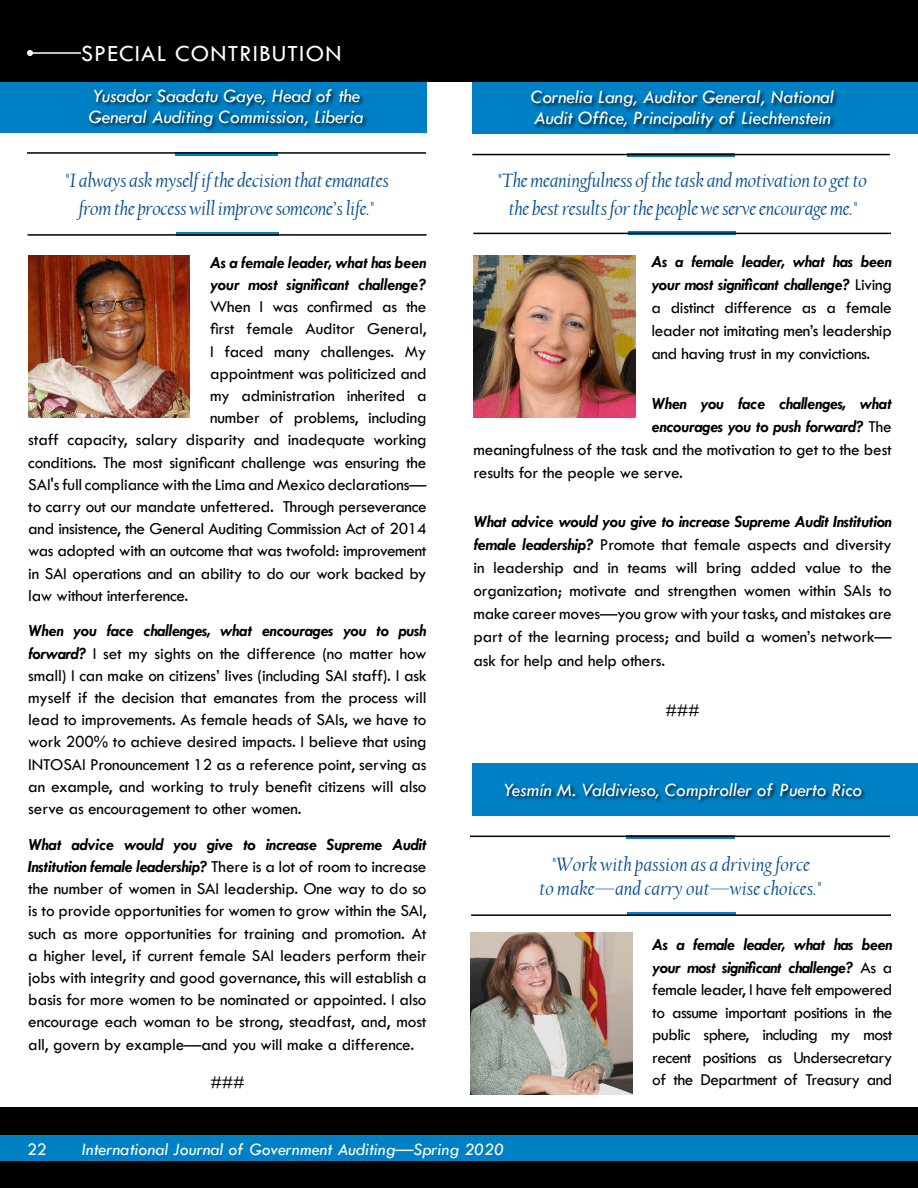
<style>
.page{position:relative;width:918px;height:1188px;background:#fff}
.page>*{position:absolute;margin:0;border:0;box-sizing:border-box;transform-origin:0 0}
.t1{font:24px "Tw Cen";letter-spacing:.05em;color:#fff}
.t2{font:italic 20.25px "Californian FB";letter-spacing:-.015em;color:#074e92}
.t3{font:italic 19.5px "Tw Cen";letter-spacing:-.01em;color:#fff}
.t4{font:italic 18px "Tw Cen";color:#fff}
.t5{font:18px "Tw Cen";color:#fff}
.t6{font:17.25px/22.2px "Tw Cen";letter-spacing:-.01em;color:#000;text-align:justify}
.t7{font:italic 700 17.25px "Tw Cen";letter-spacing:-.01em;color:#000}
.s1{font-weight:700;font-style:italic}
.s2{font-weight:400;font-style:normal}
</style>
<div class="page">
<div style="left:0;top:1107px;width:918px;height:81px;background:#000"></div>
<div style="left:0;top:1135px;width:918px;height:26px;background:#0080c4"></div>
<div style="left:0;top:80px;width:427px;height:52px;background:#0080c4"></div>
<div style="left:88px;top:89px;width:281px;height:43px;background:#000;opacity:.75"></div>
<div style="left:472px;top:81px;width:446px;height:53px;background:#0080c4"></div>
<div style="left:531px;top:90px;width:308px;height:44px;background:#000;opacity:.75"></div>
<div style="left:472px;top:763px;width:446px;height:52px;background:#0080c4"></div>
<div style="left:504px;top:782px;width:363px;height:23px;background:#000;opacity:.75"></div>
<div style="left:0;top:0;width:918px;height:81px;background:#000"></div>
<hr style="left:30px;top:52px;width:51px;height:2px;background:#fff">
<svg style="left:27px;top:50px;width:6px;height:6px"></svg>
<img style="left:470px;top:932px;width:162px;height:162px">
<img style="left:473px;top:255px;width:162px;height:162px">
<hr style="left:628px;top:231px;width:108px;height:3px;background:#0080c4">
<hr style="left:473px;top:233px;width:418px;height:1px;background:#000">
<hr style="left:627px;top:154px;width:108px;height:3px;background:#0080c4">
<hr style="left:472px;top:154px;width:418px;height:1px;background:#000">
<hr style="left:627px;top:913px;width:108px;height:3px;background:#0080c4">
<hr style="left:471px;top:914px;width:420px;height:2px;background:#000">
<hr style="left:626px;top:836px;width:108px;height:3px;background:#0080c4">
<hr style="left:470px;top:836px;width:420px;height:1px;background:#000">
<img style="left:28px;top:255px;width:162px;height:162px">
<hr style="left:175px;top:152px;width:103px;height:3px;background:#0080c4">
<hr style="left:27px;top:152px;width:399px;height:2px;background:#000">
<hr style="left:176px;top:233px;width:103px;height:3px;background:#0080c4">
<hr style="left:28px;top:234px;width:399px;height:2px;background:#000">
<p class="t1" style="left:81px;top:39px;width:262px">SPECIAL CONTRIBUTION</p>
<p class="t1" style="left:81px;top:39px;width:187px">FEATURE STORIES</p>
<p class="t3" style="left:92px;top:84px;width:270px">Yusador Saadatu Gaye, Head of the</p>
<p class="t3" style="left:89px;top:105px;width:276px">General Auditing Commission, Liberia</p>
<p class="t2" style="left:64px;top:169px;width:326px">"I always ask myself if the decision that emanates</p>
<p class="t2" style="left:79px;top:197px;width:298px">from the process will improve someone’s life."</p>
<p class="t7" style="left:210px;top:252px;width:218px">As a female leader, what has been</p>
<p class="t7" style="left:210px;top:274px;width:218px">your most significant challenge?</p>
<p class="t6" style="left:210px;top:296px;width:218px">When I was confirmed as the</p>
<p class="t6" style="left:210px;top:318px;width:218px">first female Auditor General,</p>
<p class="t6" style="left:210px;top:340px;width:218px">I faced many challenges. My</p>
<p class="t6" style="left:210px;top:362px;width:218px">appointment was politicized and</p>
<p class="t6" style="left:210px;top:384px;width:218px">my administration inherited a</p>
<p class="t6" style="left:210px;top:407px;width:218px">number of problems, including</p>
<p class="t6" style="left:28px;top:429px;width:400px">staff capacity, salary disparity and inadequate working</p>
<p class="t6" style="left:28px;top:451px;width:400px">conditions. The most significant challenge was ensuring the</p>
<p class="t6" style="left:28px;top:473px;width:400px">SAI's full compliance with the Lima and Mexico declarations—</p>
<p class="t6" style="left:28px;top:495px;width:400px">to carry out our mandate unfettered. Through perseverance</p>
<p class="t6" style="left:28px;top:518px;width:400px">and insistence, the General Auditing Commission Act of 2014</p>
<p class="t6" style="left:28px;top:540px;width:400px">was adopted with an outcome that was twofold: improvement</p>
<p class="t6" style="left:28px;top:562px;width:400px">in SAI operations and an ability to do our work backed by</p>
<p class="t6" style="left:28px;top:584px;width:161px">law without interference.</p>
<p class="t6" style="left:28px;top:620px;width:400px"><span class="s1">When you face challenges, what encourages you to push forward?</span> I set my sights on the difference (no matter how small) I can make on citizens’ lives (including SAI staff). I ask myself if the decision that emanates from the process will lead to improvements. As female heads of SAIs, we have to work 200% to achieve desired impacts. I believe that using INTOSAI Pronouncement 12 as a reference point, serving as an example, and working to truly benefit citizens will also serve as encouragement to other women.</p>
<p class="t6" style="left:28px;top:833px;width:400px"><span class="s1">What advice would you give to increase Supreme Audit Institution female leadership?</span> There is a lot of room to increase the number of women in SAI leadership. One way to do so is to provide opportunities for women to grow within the SAI, such as more opportunities for training and promotion. At a higher level, if current female SAI leaders perform their jobs with integrity and good governance, this will establish a basis for more women to be nominated or appointed. I also encourage each woman to be strong, steadfast, and, most all, govern by example—and you will make a difference.</p>
<p class="t6" style="left:210px;top:1071px;width:36px">###</p>
<p class="t3" style="left:531px;top:86px;width:305px">Cornelia Lang, Auditor General, National</p>
<p class="t3" style="left:534px;top:107px;width:299px">Audit Office, Principality of Liechtenstein</p>
<p class="t2" style="left:497px;top:169px;width:372px">"The meaningfulness of the task and motivation to get to</p>
<p class="t2" style="left:509px;top:197px;width:351px">the best results for the people we serve encourage me."</p>
<p class="t6" style="left:651px;top:250px;width:242px;line-height:23px"><span class="s1">As a female leader, what has been your most significant challenge?</span> Living a distinct difference as a female leader not imitating men’s leadership and having trust in my convictions.</p>
<p class="t7" style="left:651px;top:393px;width:242px">When you face challenges, what</p>
<p class="t7" style="left:651px;top:416px;width:242px">encourages you to push forward? <span class="s2">The</span></p>
<p class="t6" style="left:473px;top:438px;width:420px">meaningfulness of the task and the motivation to get to the best</p>
<p class="t6" style="left:473px;top:461px;width:211px">results for the people we serve.</p>
<p class="t6" style="left:473px;top:510px;width:420px;line-height:23.1px"><span class="s1">What advice would you give to increase Supreme Audit Institution female leadership?</span> Promote that female aspects and diversity in leadership and in teams will bring added value to the organization; motivate and strengthen women within SAIs to make career moves—you grow with your tasks, and mistakes are part of the learning process; and build a women’s network— ask for help and help others.</p>
<p class="t6" style="left:666px;top:699px;width:36px">###</p>
<p class="t3" style="left:503px;top:778px;width:361px">Yesmín M. Valdivieso, Comptroller of Puerto Rico</p>
<p class="t2" style="left:551px;top:853px;width:260px">"Work with passion as a driving force</p>
<p class="t2" style="left:539px;top:877px;width:284px">to make—and carry out—wise choices."</p>
<p class="t6" style="left:652px;top:934px;width:242px"><span class="s1">As a female leader, what has been your most significant challenge?</span> As a female leader, I have felt empowered to assume important positions in the public sphere, including my most recent positions as Undersecretary of the Department of Treasury and</p>
<p class="t5" style="left:27px;top:1139px;width:21px">22</p>
<p class="t4" style="left:81px;top:1139px;width:425px">International Journal of Government Auditing—Spring 2020</p>
</div>
